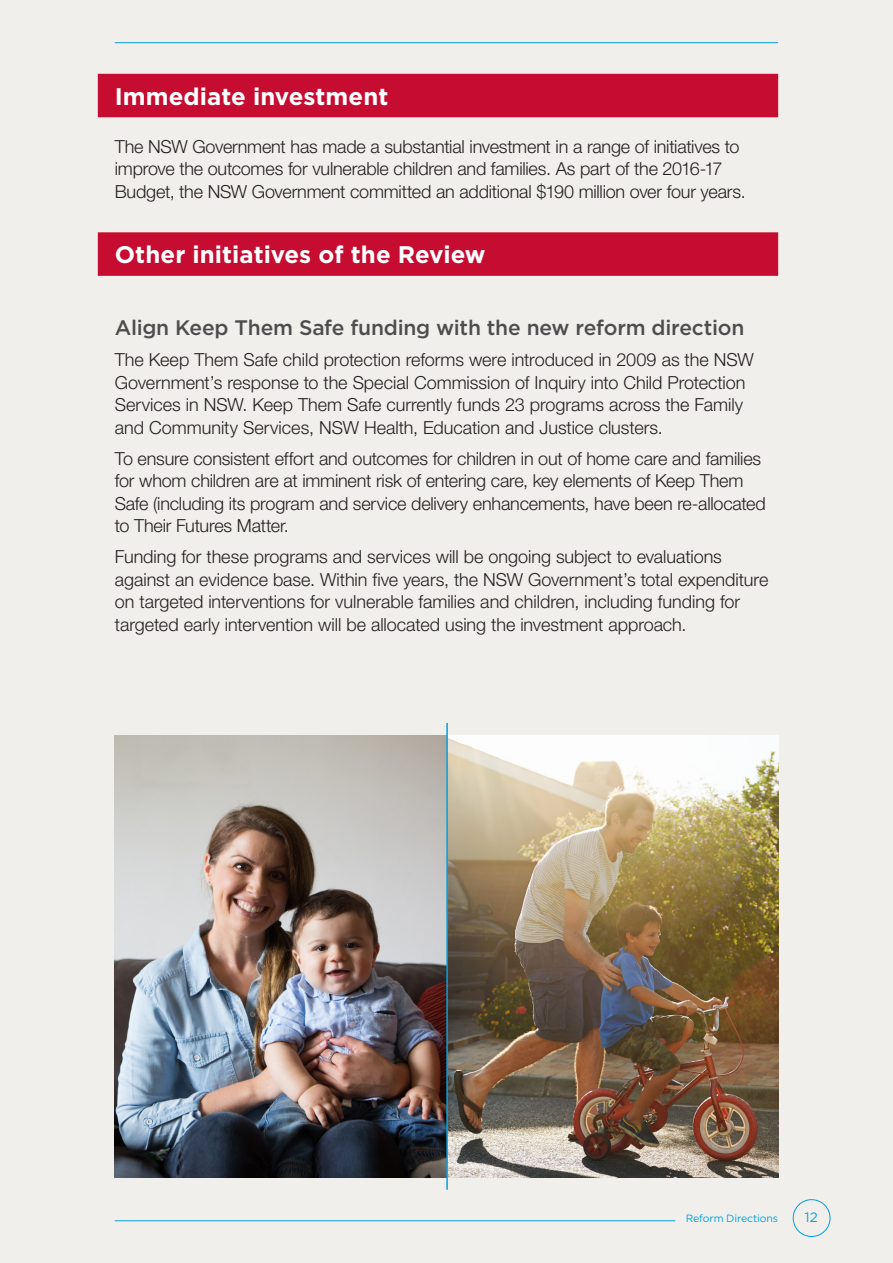
<style>
.page{position:relative;width:893px;height:1263px;background:#f1efeb}
.page>*{position:absolute;margin:0;border:0;box-sizing:border-box;transform-origin:0 0}
.Heading_2{font:700 24px "Gotham";color:#fff}
.Heading_3{font:500 21px "Gotham";letter-spacing:-.01em;color:#4d4d4f}
.Body_copy{font:300 18px/22.5px "Helvetica Neue LT Std";letter-spacing:-.005em;color:#231f20}
.t1{font:13.5px "Gotham";color:#00a1df}
.t2{font:10.5px "Gotham";letter-spacing:-.01em;color:#00a1df}
</style>
<div class="page">
<div style="left:793px;top:1199px;width:37px;height:38px;border:1px solid #00a1df;border-radius:50%"></div>
<hr style="left:115px;top:1220px;width:560px;height:1px;background:#00a1df">
<hr style="left:115px;top:42px;width:663px;height:1px;background:#00a1df">
<div style="left:98px;top:74px;width:680px;height:43px;background:#c60c30"></div>
<div style="left:98px;top:232px;width:680px;height:44px;background:#c60c30"></div>
<img style="left:115px;top:736px;width:663px;height:442px">
<hr style="left:446px;top:723px;width:2px;height:467px;background:#00a1df">
<p class="Heading_2" style="left:115px;top:80px;width:275px">Immediate investment</p>
<p class="Body_copy" style="left:115px;top:135px;width:632px">The NSW Government has made a substantial investment in a range of initiatives to improve the outcomes for vulnerable children and families. As part of the 2016-17<br>Budget, the NSW Government committed an additional $190 million over four years.</p>
<p class="Heading_2" style="left:115px;top:239px;width:372px">Other initiatives of the Review</p>
<p class="Heading_3" style="left:115px;top:314px;width:631px">Align Keep Them Safe funding with the new reform direction</p>
<p class="Body_copy" style="left:115px;top:348px;width:640px">The Keep Them Safe child protection reforms were introduced in 2009 as the NSW Government’s response to the Special Commission of Inquiry into Child Protection Services in NSW. Keep Them Safe currently funds 23 programs across the Family and Community Services, NSW Health, Education and Justice clusters.</p>
<p class="Body_copy" style="left:115px;top:447px;width:652px">To ensure consistent effort and outcomes for children in out of home care and families for whom children are at imminent risk of entering care, key elements of Keep Them Safe (including its program and service delivery enhancements, have been re-allocated to Their Futures Matter.</p>
<p class="Body_copy" style="left:115px;top:545px;width:655px">Funding for these programs and services will be ongoing subject to evaluations against an evidence base. Within five years, the NSW Government’s total expenditure on targeted interventions for vulnerable families and children, including funding for targeted early intervention will be allocated using the investment approach.</p>
<p class="t2" style="left:686px;top:1212px;width:94px">Reform Directions</p>
<p class="t1" style="left:805px;top:1209px;width:15px">12</p>
</div>
